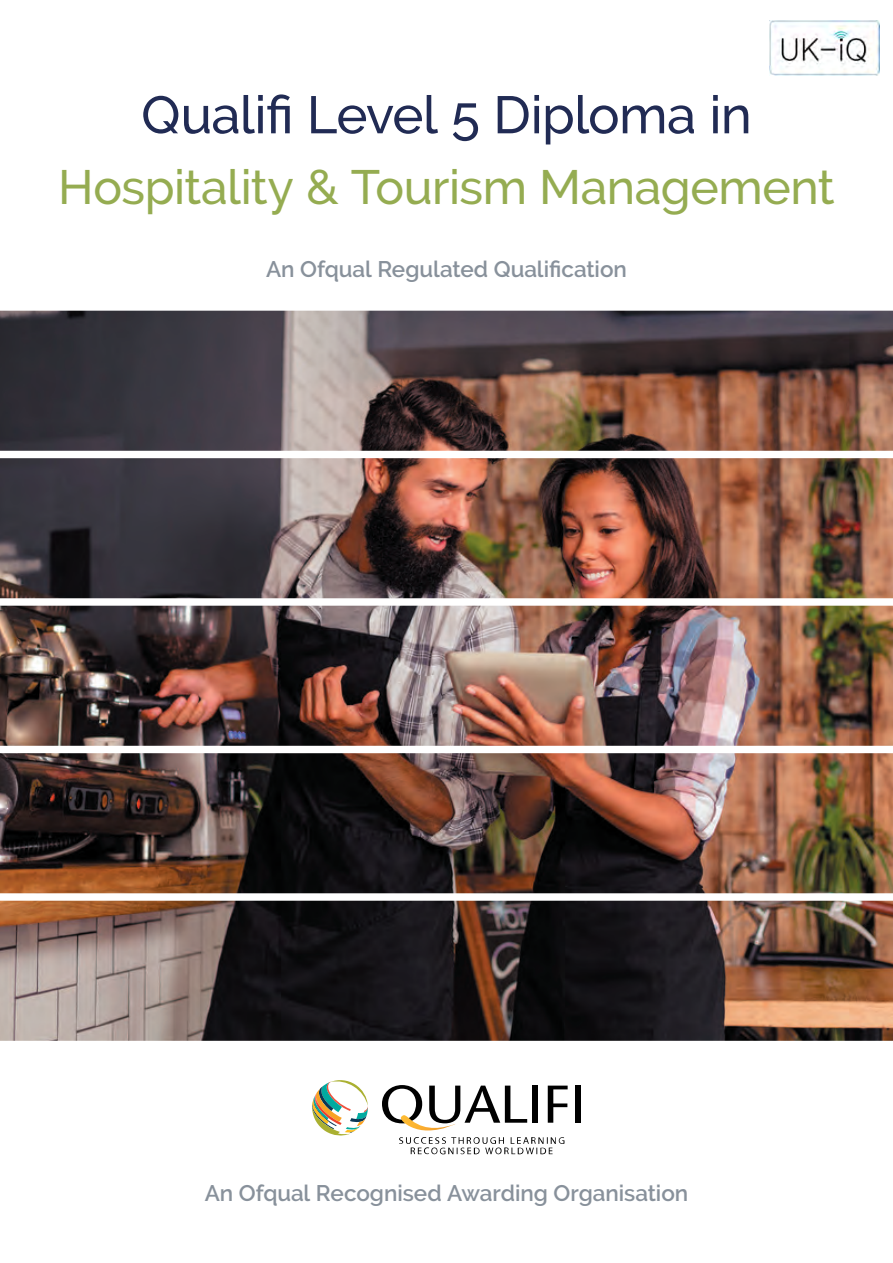
<style>
.page{position:relative;width:893px;height:1263px;background:#fff}
.page>*{position:absolute;margin:0;border:0;box-sizing:border-box;transform-origin:0 0}
.t1{font:500 52.5px "Raleway";letter-spacing:-.01em;color:#212b54}
.t2{font:500 48px "Raleway";letter-spacing:-.01em;color:#95ac51}
.t3{font:600 22.5px "Raleway";letter-spacing:-.005em;color:#88919b}
</style>
<div class="page">
<svg style="left:0;top:310px;width:893px;height:141px;background:#604e4b"></svg>
<img style="left:0;top:458px;width:893px;height:141px">
<img style="left:0;top:605px;width:893px;height:141px">
<img style="left:0;top:753px;width:893px;height:141px">
<img style="left:0;top:900px;width:893px;height:141px">
<svg style="left:312px;top:1080px;width:56px;height:55px"></svg>
<div style="left:533px;top:1085px;width:5px;height:38px;background:#000"></div>
<svg style="left:548px;top:1085px;width:20px;height:38px"></svg>
<div style="left:575px;top:1085px;width:6px;height:38px;background:#000"></div>
<svg style="left:382px;top:1085px;width:145px;height:46px"></svg>
<svg style="left:399px;top:1137px;width:165px;height:17px"></svg>
<img style="left:769px;top:20px;width:110px;height:56px">
<h1 class="t1" style="left:141px;top:84px;width:612px">Qualifi Level 5 Diploma in</h1>
<h2 class="t2" style="left:58px;top:159px;width:778px">Hospitality &amp; Tourism Management</h2>
<p class="t3" style="left:266px;top:256px;width:362px">An Ofqual Regulated Qualification</p>
<p class="t3" style="left:205px;top:1180px;width:485px">An Ofqual Recognised Awarding Organisation</p>
</div>
